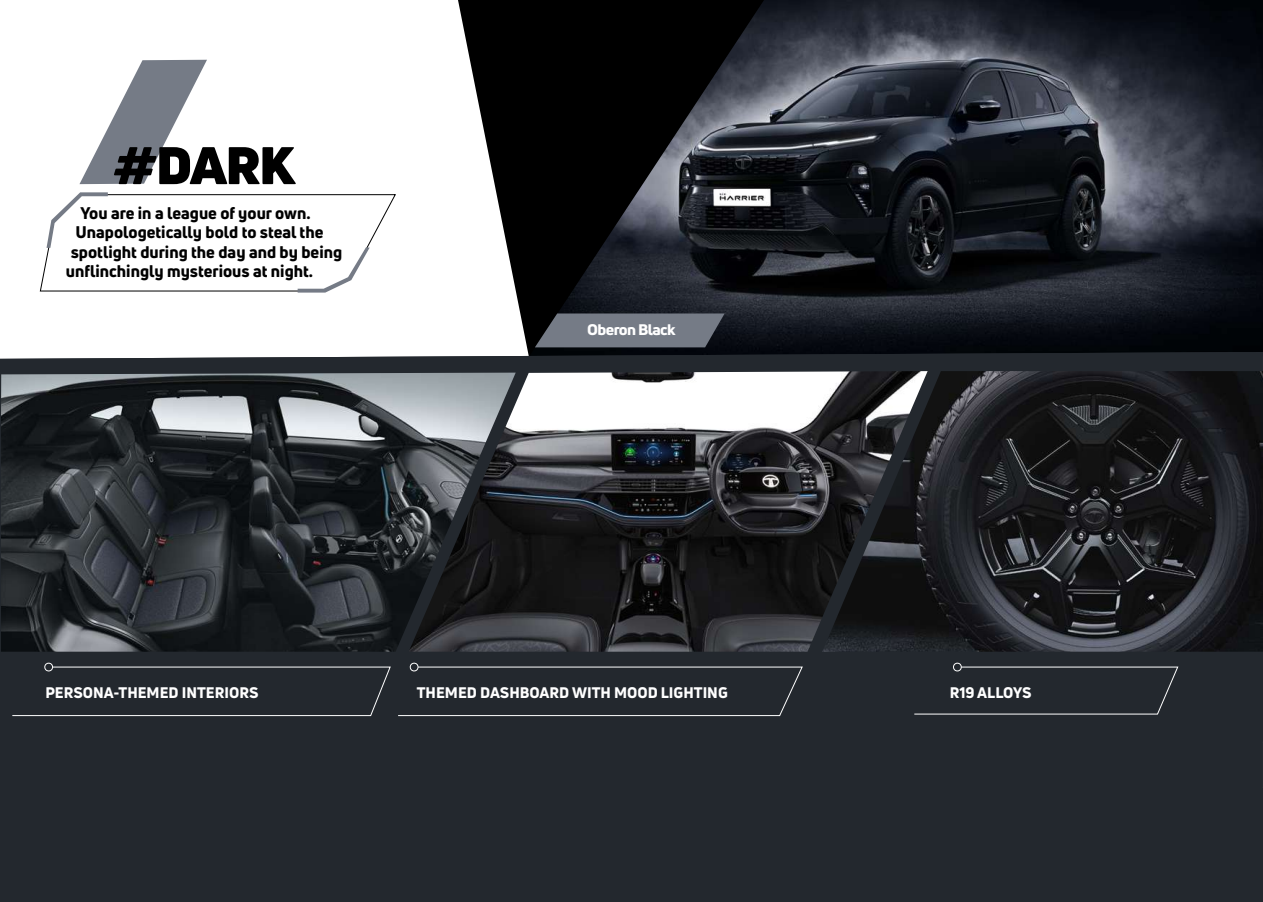
<style>
.page{position:relative;width:1263px;height:902px;background:#fff}
.page>*{position:absolute;margin:0;border:0;box-sizing:border-box;transform-origin:0 0}
.t1{font:900 51.75px "Uni Neue";color:#000;scale:1.06 1}
.t2{font:800 16.5px "Uni Neue";color:#000}
.t3{font:800 15px "Uni Neue";color:#fff}
.t4{font:800 15px "Uni Neue";letter-spacing:-.04em;color:#fff;scale:1.06 1}
</style>
<div class="page">
<svg style="left:458px;top:0;width:71px;height:352px;fill:#040404"></svg>
<img style="left:529px;top:0;width:733px;height:352px">
<svg style="left:79px;top:60px;width:128px;height:124px"></svg>
<svg style="left:39px;top:192px;width:357px;height:100px"></svg>
<div style="left:0;top:352px;width:1262px;height:549px;background:#23282e"></div>
<svg style="left:534px;top:313px;width:190px;height:34px;background:#676c76"></svg>
<div style="left:397px;top:661px;width:406px;height:55px;background:#23282e"></div>
<div style="left:12px;top:661px;width:379px;height:55px;background:#23282e"></div>
<img style="left:408px;top:371px;width:414px;height:280px">
<img style="left:1px;top:372px;width:514px;height:279px">
<img style="left:822px;top:371px;width:440px;height:280px">
<div style="left:913px;top:661px;width:265px;height:53px;background:#23282e"></div>
<h1 class="t1" style="left:113px;top:129px;width:174px">#DARK</h1>
<p class="t2" style="left:80px;top:202px;width:232px">You are in a league of your own.</p>
<p class="t2" style="left:76px;top:221px;width:249px">Unapologetically bold to steal the</p>
<p class="t2" style="left:71px;top:241px;width:273px">spotlight during the day and by being</p>
<p class="t2" style="left:66px;top:260px;width:248px">unflinchingly mysterious at night.</p>
<p class="t4" style="left:587px;top:319px;width:85px">Oberon Black</p>
<p class="t3" style="left:45px;top:682px;width:214px">PERSONA-THEMED INTERIORS</p>
<p class="t3" style="left:417px;top:682px;width:312px">THEMED DASHBOARD WITH MOOD LIGHTING</p>
<p class="t3" style="left:949px;top:682px;width:83px">R19 ALLOYS</p>
</div>
